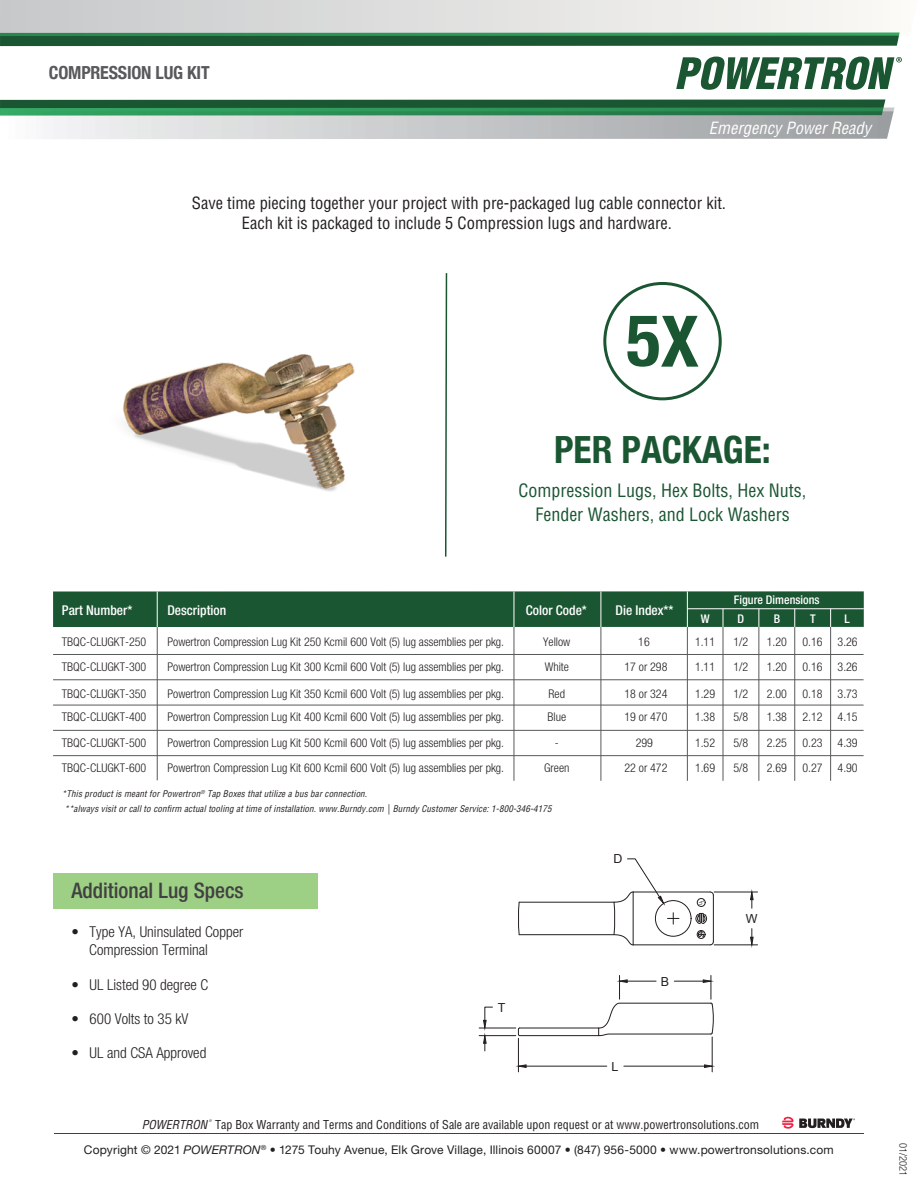
<style>
.page{position:relative;width:918px;height:1188px;background:#fff}
.page>*{position:absolute;margin:0;border:0;box-sizing:border-box;transform-origin:0 0}
.t1{font:700 condensed 72px "Helvetica Neue";color:#1b5633}
.t2{font:700 condensed 37.5px "Helvetica Neue";color:#1b5633}
.t3{font:500 condensed 21.45px "Helvetica Neue LT Std";color:#414042}
.t4{font:condensed 18px/24px "Helvetica LT Std";color:#1b5633;text-align:center}
.t5{font:700 condensed 18px "Helvetica Neue";letter-spacing:-.01em;color:#58595b}
.t6{font:condensed 16.5px/19.8px "Helvetica LT Std";color:#231f20;text-align:center}
.t7{font:italic condensed 16.5px "Helvetica LT Std";color:#fff}
.t8{font:300 condensed 15px/18px "Helvetica Neue LT Std";color:#231f20}
.t9{font:500 condensed 13.5px "Helvetica Neue LT Std";color:#fff}
.t10{font:12.45px "Arial";color:#231f20}
.t11{font:300 condensed 12px/23.7px "Helvetica Neue LT Std";color:#231f20}
.t12{font:12px "Helvetica Neue LT Std";letter-spacing:.01em;color:#231f20}
.t13{font:condensed 12px "Helvetica LT Std";color:#231f20}
.t14{font:500 condensed 12px "Helvetica Neue LT Std";color:#fff}
.t15{font:italic condensed 12px "Helvetica LT Std";color:#231f20}
.t16{font:300 condensed 10.5px "Helvetica Neue LT Std";color:#231f20}
.t17{font:italic condensed 9px/15px "Helvetica LT Std";letter-spacing:.015em;color:#231f20}
.t18{font:4.5px "Arial";color:#231f20}
.t19{font:italic condensed 3.45px "Helvetica LT Std";color:#231f20}
.s1{font-size:71.1px}
.s2{font-style:italic}
</style>
<div class="page">
<hr style="left:54px;top:1133px;width:810px;height:1px;background:#1b5633">
<svg style="left:676px;top:57px;width:226px;height:33px"></svg>
<svg style="left:0;top:100px;width:895px;height:39px;background:#88a897"></svg>
<svg style="left:0;top:0;width:900px;height:46px;background:#a9bdb0"></svg>
<div style="left:603px;top:282px;width:119px;height:118px;border:3px solid #1b5633;border-radius:50%"></div>
<svg style="left:445px;top:273px;width:3px;height:284px"></svg>
<img style="left:123px;top:354px;width:232px;height:138px">
<div style="left:53px;top:873px;width:264px;height:35px;background:#9dd084"></div>
<div style="left:53px;top:591px;width:811px;height:36px;background:#1b5633"></div>
<hr style="left:53px;top:654px;width:811px;height:1px;background:#58595b">
<hr style="left:53px;top:680px;width:811px;height:1px;background:#58595b">
<hr style="left:157px;top:627px;width:1px;height:153px;background:#58595b">
<hr style="left:53px;top:705px;width:811px;height:1px;background:#58595b">
<hr style="left:53px;top:730px;width:811px;height:1px;background:#58595b">
<hr style="left:53px;top:755px;width:811px;height:1px;background:#58595b">
<hr style="left:514px;top:627px;width:1px;height:154px;background:#58595b">
<hr style="left:601px;top:627px;width:1px;height:154px;background:#58595b">
<hr style="left:633px;top:945px;width:77px;height:1px;background:#231f20">
<hr style="left:713px;top:895px;width:1px;height:47px;background:#231f20">
<hr style="left:633px;top:892px;width:77px;height:1px;background:#231f20">
<div style="left:655px;top:900px;width:36px;height:36px;border:1px solid #231f20;border-radius:50%"></div>
<hr style="left:520px;top:1035px;width:79px;height:1px;background:#231f20">
<hr style="left:520px;top:1028px;width:79px;height:1px;background:#231f20">
<hr style="left:712px;top:1037px;width:1px;height:35px;background:#231f20">
<hr style="left:518px;top:1038px;width:1px;height:34px;background:#231f20">
<hr style="left:624px;top:1066px;width:81px;height:1px;background:#231f20">
<hr style="left:526px;top:1066px;width:81px;height:1px;background:#231f20">
<svg style="left:704px;top:1064px;width:9px;height:4px"></svg>
<svg style="left:518px;top:1064px;width:9px;height:4px"></svg>
<svg style="left:598px;top:975px;width:116px;height:61px"></svg>
<hr style="left:479px;top:1035px;width:37px;height:1px;background:#231f20">
<hr style="left:479px;top:1028px;width:37px;height:1px;background:#231f20">
<svg style="left:483px;top:1035px;width:4px;height:16px"></svg>
<svg style="left:483px;top:1007px;width:10px;height:22px"></svg>
<hr style="left:714px;top:892px;width:44px;height:1px;background:#231f20">
<hr style="left:714px;top:945px;width:44px;height:1px;background:#231f20">
<svg style="left:750px;top:891px;width:4px;height:17px"></svg>
<svg style="left:750px;top:929px;width:4px;height:17px"></svg>
<svg style="left:518px;top:859px;width:161px;height:86px"></svg>
<svg style="left:696px;top:913px;width:11px;height:11px"></svg>
<div style="left:697px;top:898px;width:8px;height:9px;border:1px solid #231f20;border-radius:50%"></div>
<svg style="left:699px;top:932px;width:4px;height:5px"></svg>
<div style="left:697px;top:930px;width:8px;height:9px;border:1px solid #231f20;border-radius:50%"></div>
<hr style="left:157px;top:592px;width:1px;height:35px;background:#fff">
<hr style="left:514px;top:592px;width:1px;height:35px;background:#fff">
<hr style="left:601px;top:592px;width:1px;height:35px;background:#fff">
<hr style="left:687px;top:627px;width:1px;height:154px;background:#58595b">
<hr style="left:687px;top:592px;width:1px;height:35px;background:#fff">
<hr style="left:723px;top:627px;width:1px;height:154px;background:#58595b">
<svg style="left:723px;top:609px;width:1px;height:18px"></svg>
<hr style="left:759px;top:627px;width:1px;height:154px;background:#58595b">
<svg style="left:759px;top:609px;width:1px;height:18px"></svg>
<hr style="left:794px;top:627px;width:1px;height:154px;background:#58595b">
<svg style="left:794px;top:609px;width:1px;height:18px"></svg>
<hr style="left:830px;top:627px;width:1px;height:154px;background:#58595b">
<svg style="left:830px;top:609px;width:1px;height:18px"></svg>
<svg style="left:782px;top:1116px;width:73px;height:13px"></svg>
<hr style="left:687px;top:608px;width:177px;height:1px;background:#fff">
<h3 class="t5" style="left:49px;top:58px;width:162px">COMPRESSION LUG KIT</h3>
<h3 class="t7" style="left:709px;top:117px;width:164px">Emergency Power Ready</h3>
<h3 class="t6" style="left:192px;top:193px;width:536px">Save time piecing together your project with pre-packaged lug cable connector kit.<br>Each kit is packaged to include 5 Compression lugs and hardware.</h3>
<h1 class="t1" style="left:626px;top:281px;width:74px">5<span class="s1">X</span></h1>
<h2 class="t2" style="left:554px;top:418px;width:218px">PER PACKAGE:</h2>
<h3 class="t4" style="left:519px;top:479px;width:289px">Compression Lugs, Hex Bolts, Hex Nuts,<br>Fender Washers, and Lock Washers</h3>
<p class="t9" style="left:62px;top:602px;width:72px">Part Number*</p>
<p class="t9" style="left:167px;top:602px;width:60px">Description</p>
<p class="t9" style="left:526px;top:602px;width:62px">Color Code*</p>
<p class="t9" style="left:616px;top:602px;width:59px">Die Index**</p>
<p class="t11" style="left:62px;top:629px;width:86px;line-height:25.2px">TBQC-CLUGKT-250<br>TBQC-CLUGKT-300</p>
<p class="t11" style="left:62px;top:681px;width:86px">TBQC-CLUGKT-350<br>TBQC-CLUGKT-400</p>
<p class="t11" style="left:62px;top:730px;width:86px;line-height:25.5px">TBQC-CLUGKT-500<br>TBQC-CLUGKT-600</p>
<p class="t11" style="left:167px;top:629px;width:338px;line-height:25.2px">Powertron Compression Lug Kit 250 Kcmil 600 Volt (5) lug assemblies per pkg.<br>Powertron Compression Lug Kit 300 Kcmil 600 Volt (5) lug assemblies per pkg.</p>
<p class="t11" style="left:167px;top:681px;width:338px">Powertron Compression Lug Kit 350 Kcmil 600 Volt (5) lug assemblies per pkg.<br>Powertron Compression Lug Kit 400 Kcmil 600 Volt (5) lug assemblies per pkg.</p>
<p class="t11" style="left:167px;top:730px;width:338px;line-height:25.5px">Powertron Compression Lug Kit 500 Kcmil 600 Volt (5) lug assemblies per pkg.<br>Powertron Compression Lug Kit 600 Kcmil 600 Volt (5) lug assemblies per pkg.</p>
<p class="t11" style="left:543px;top:629px;width:29px;line-height:25.2px">Yellow<br>White</p>
<p class="t11" style="left:547px;top:681px;width:20px">Red<br>Blue</p>
<p class="t11" style="left:544px;top:730px;width:27px;line-height:25.5px;text-align:center">-<br>Green</p>
<p class="t17" style="left:62px;top:786px;width:491px">*This product is meant for Powertron<sup>®</sup> Tap Boxes that utilize a bus bar connection.<br>**always visit or call to confirm actual tooling at time of installation. www.Burndy.com | Burndy Customer Service: 1-800-346-4175</p>
<h3 class="t3" style="left:71px;top:878px;width:174px">Additional Lug Specs</h3>
<p class="t8" style="left:89px;top:923px;width:155px;text-indent:-18px">• Type YA, Uninsulated Copper<br>Compression Terminal</p>
<p class="t8" style="left:71px;top:976px;width:138px">• UL Listed 90 degree C</p>
<p class="t8" style="left:71px;top:1010px;width:119px">• 600 Volts to 35 kV</p>
<p class="t8" style="left:71px;top:1044px;width:137px">• UL and CSA Approved</p>
<p class="t10" style="left:498px;top:999px;width:9px">T</p>
<p class="t11" style="left:624px;top:629px;width:45px;line-height:25.2px;text-align:center">16<br>17 or 298</p>
<p class="t11" style="left:624px;top:681px;width:45px">18 or 324<br>19 or 470</p>
<p class="t11" style="left:624px;top:730px;width:45px;line-height:25.5px;text-align:center">299<br>22 or 472</p>
<p class="t10" style="left:613px;top:851px;width:10px">D</p>
<p class="t10" style="left:612px;top:1058px;width:8px">L</p>
<p class="t10" style="left:661px;top:973px;width:10px">B</p>
<p class="t14" style="left:734px;top:592px;width:87px">Figure Dimensions</p>
<p class="t14" style="left:701px;top:611px;width:10px">W</p>
<p class="t14" style="left:738px;top:611px;width:8px">D</p>
<p class="t14" style="left:774px;top:611px;width:8px">B</p>
<p class="t14" style="left:810px;top:611px;width:7px">T</p>
<p class="t14" style="left:844px;top:611px;width:7px">L</p>
<p class="t11" style="left:733px;top:629px;width:16px;line-height:25.2px">1/2<br>1/2</p>
<p class="t11" style="left:733px;top:681px;width:16px">1/2<br>5/8</p>
<p class="t11" style="left:733px;top:730px;width:16px;line-height:25.5px">5/8<br>5/8</p>
<p class="t11" style="left:695px;top:630px;width:22px">1.11</p>
<p class="t11" style="left:767px;top:629px;width:22px;line-height:25.2px">1.20<br>1.20</p>
<p class="t11" style="left:767px;top:681px;width:22px">2.00<br>1.38</p>
<p class="t11" style="left:767px;top:730px;width:22px;line-height:25.5px">2.25<br>2.69</p>
<p class="t11" style="left:695px;top:655px;width:22px">1.11</p>
<p class="t11" style="left:695px;top:681px;width:22px">1.29<br>1.38</p>
<p class="t11" style="left:695px;top:730px;width:22px;line-height:25.5px">1.52<br>1.69</p>
<p class="t11" style="left:803px;top:629px;width:22px;line-height:25.2px">0.16<br>0.16</p>
<p class="t11" style="left:803px;top:681px;width:22px">0.18<br>2.12</p>
<p class="t11" style="left:803px;top:730px;width:22px;line-height:25.5px">0.23<br>0.27</p>
<p class="t11" style="left:838px;top:629px;width:22px;line-height:25.2px">3.26<br>3.26</p>
<p class="t11" style="left:838px;top:681px;width:22px">3.73<br>4.15</p>
<p class="t11" style="left:838px;top:730px;width:22px;line-height:25.5px">4.39<br>4.90</p>
<p class="t18" style="left:698px;top:905px;width:7px;rotate:-90deg">UL</p>
<p class="t10" style="left:746px;top:910px;width:13px">W</p>
<p class="t15" style="left:142px;top:1117px;width:67px">POWERTRON</p>
<p class="t19" style="left:209px;top:1119px;width:4px">®</p>
<p class="t13" style="left:215px;top:1117px;width:546px">Tap Box Warranty and Terms and Conditions of Sale are available upon request or at www.powertronsolutions.com</p>
<p class="t12" style="left:84px;top:1142px;width:751px">Copyright © 2021 <span class="s2">POWERTRON</span><sup>®</sup> • 1275 Touhy Avenue, Elk Grove Village, Illinois 60007 • (847) 956-5000 • www.powertronsolutions.com</p>
<p class="t16" style="left:909px;top:1143px;width:35px;rotate:90deg">01/2021</p>
</div>
